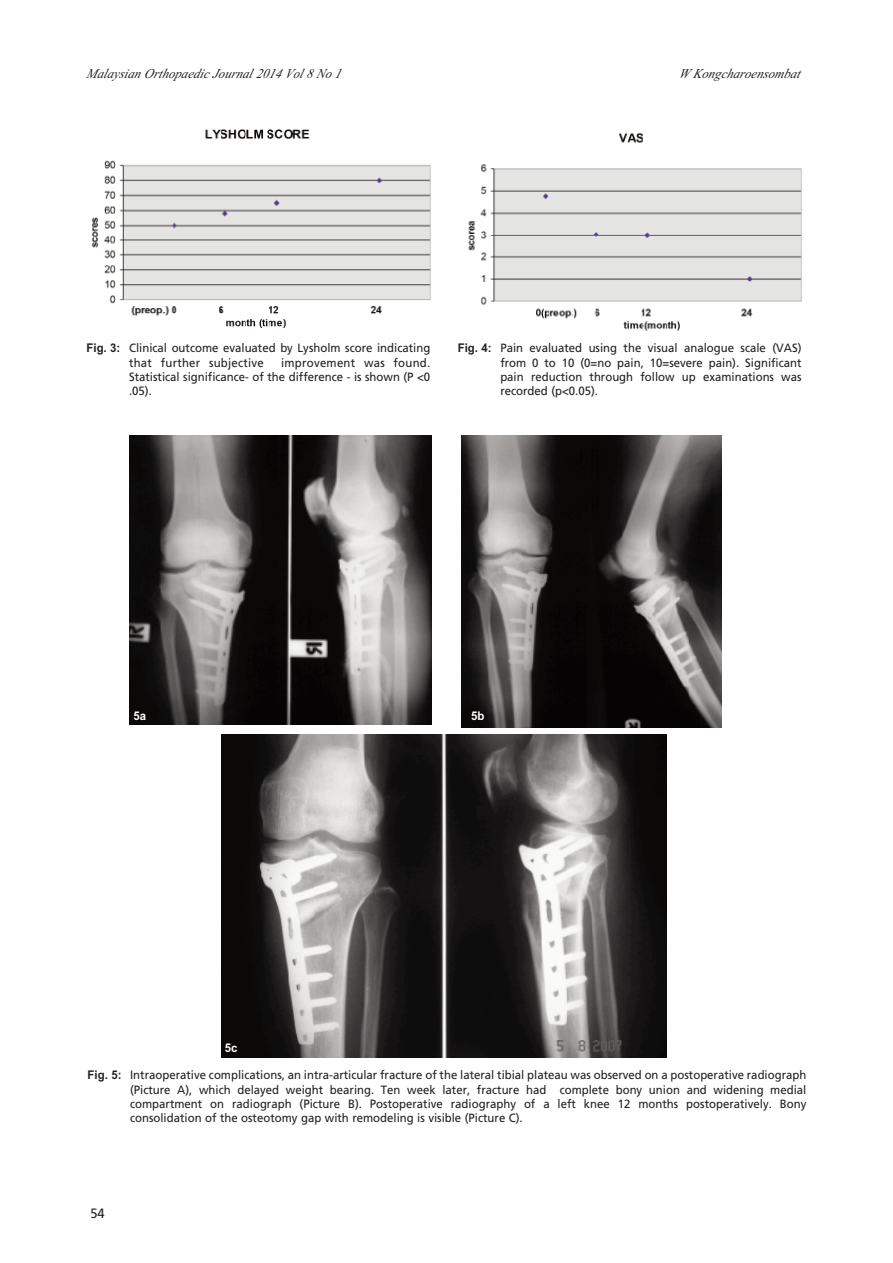
<style>
.page{position:relative;width:893px;height:1263px;background:#fff}
.page>*{position:absolute;margin:0;border:0;box-sizing:border-box;transform-origin:0 0}
.t1{font:italic 13.5px "Times New Roman";color:#231f20;scale:.95 1}
.t2{font:13.5px "Frutiger LT Std";color:#231f20;scale:.95 1}
.t3{font:12px/14.4px "Frutiger LT Std";color:#231f20;text-align:justify;scale:.95 1}
.t4{font:700 12px "Arial";color:#fff;scale:.95 1}
.s1{font-family:"Arial";font-weight:700}
</style>
<div class="page">
<img style="left:130px;top:435px;width:301px;height:289px">
<img style="left:221px;top:734px;width:445px;height:323px">
<img style="left:461px;top:435px;width:261px;height:292px">
<img style="left:92px;top:129px;width:339px;height:199px">
<img style="left:468px;top:132px;width:334px;height:199px">
<p class="t1" style="left:87px;top:66px;width:274px">Malaysian Orthopaedic Journal 2014 Vol 8 No 1</p>
<p class="t1" style="left:679px;top:66px;width:133px">W Kongcharoensombat</p>
<p class="t3" style="left:129px;top:342px;width:319px;text-indent:-43px"><span class="s1">Fig. 3:</span> Clinical outcome evaluated by Lysholm score indicating that further subjective</p>
<p class="t3" style="left:129px;top:356px;width:319px;text-indent:152px">improvement was found.<br>Statistical significance- of the difference - is shown (P &lt;0 .05).</p>
<p class="t3" style="left:500px;top:342px;width:319px;text-indent:-43px"><span class="s1">Fig. 4:</span> Pain evaluated using the visual analogue scale (VAS) from 0 to 10 (0=no pain, 10=severe pain). Significant pain reduction through follow up examinations was recorded (p&lt;0.05).</p>
<p class="t4" style="left:133px;top:708px;width:15px">5a</p>
<p class="t4" style="left:471px;top:708px;width:16px">5b</p>
<p class="t4" style="left:225px;top:1041px;width:15px">5c</p>
<p class="t3" style="left:130px;top:1069px;width:713px;text-indent:-42px"><span class="s1">Fig. 5:</span> Intraoperative complications, an intra-articular fracture of the lateral tibial plateau was observed on a postoperative radiograph (Picture A), which delayed weight bearing. Ten week later, fracture had complete bony union and widening medial compartment on radiograph (Picture B). Postoperative radiography of a left knee 12 months postoperatively. Bony consolidation of the osteotomy gap with remodeling is visible (Picture C).</p>
<p class="t2" style="left:90px;top:1207px;width:17px">54</p>
</div>
